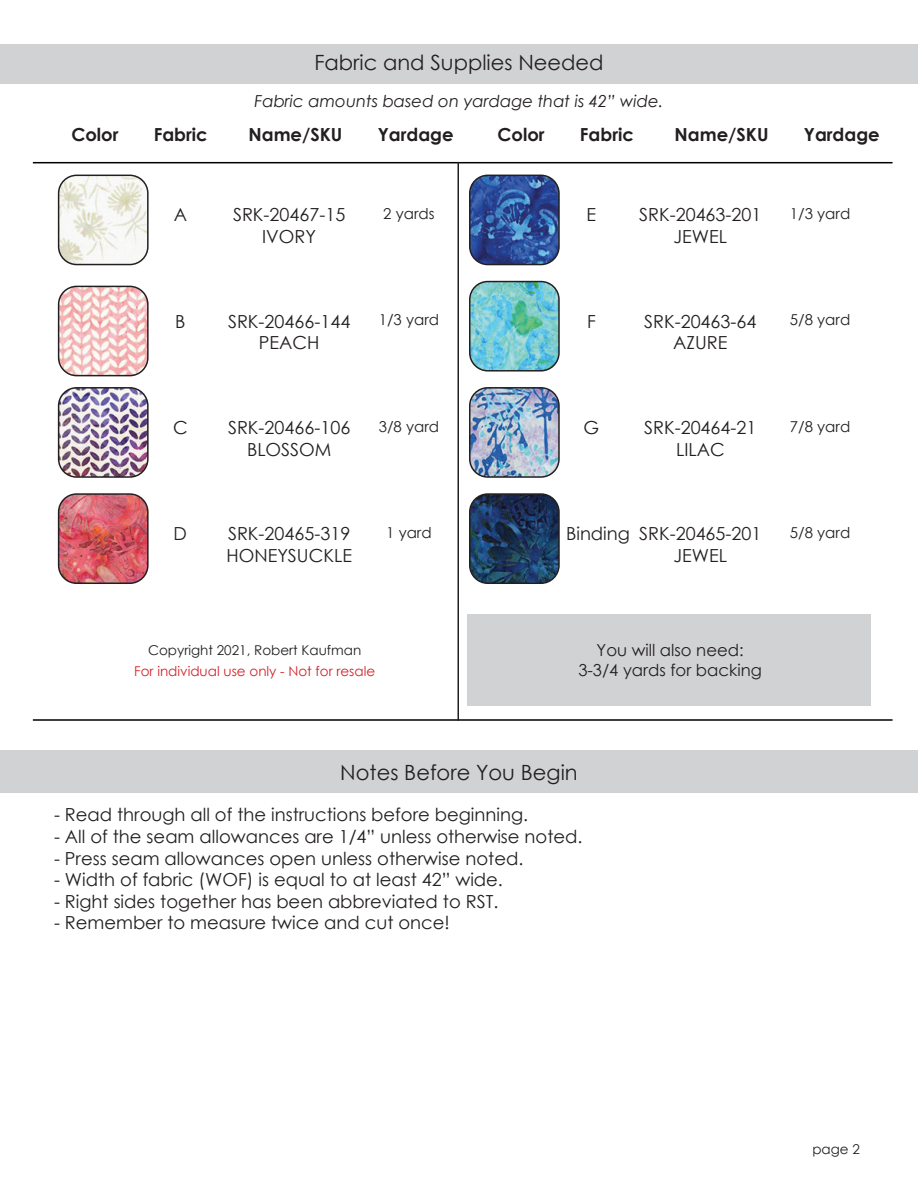
<style>
.page{position:relative;width:918px;height:1188px;background:#fff}
.page>*{position:absolute;margin:0;border:0;box-sizing:border-box;transform-origin:0 0}
.t1{font:21px "Century Gothic";color:#231f20}
.t2{font:18px/21.6px "Century Gothic";color:#231f20;text-align:center}
.t3{font:700 18px "Century Gothic";color:#231f20}
.t4{font:italic 16.5px "Century Gothic";color:#231f20}
.t5{font:16.5px/19.8px "Century Gothic";color:#231f20;text-align:center}
.t6{font:15px "Century Gothic";color:#231f20}
.t7{font:13.5px "Century Gothic";color:#d1232a}
.t8{font:13.5px "Century Gothic";color:#231f20}
</style>
<div class="page">
<img style="left:470px;top:175px;width:87px;height:90px">
<div style="left:469px;top:175px;width:91px;height:90px;border:2px solid #231f20;border-radius:18px"></div>
<img style="left:470px;top:282px;width:87px;height:87px">
<div style="left:469px;top:281px;width:91px;height:91px;border:2px solid #231f20;border-radius:18px"></div>
<img style="left:470px;top:388px;width:87px;height:87px">
<div style="left:469px;top:387px;width:91px;height:91px;border:2px solid #231f20;border-radius:18px"></div>
<img style="left:470px;top:496px;width:87px;height:87px">
<div style="left:469px;top:493px;width:91px;height:91px;border:2px solid #231f20;border-radius:18px"></div>
<div style="left:0;top:44px;width:918px;height:40px;background:#d1d2d4"></div>
<hr style="left:33px;top:162px;width:860px;height:1px;background:#000">
<hr style="left:33px;top:719px;width:860px;height:2px;background:#000">
<hr style="left:458px;top:162px;width:1px;height:559px;background:#231f20">
<img style="left:59px;top:175px;width:87px;height:90px">
<div style="left:58px;top:175px;width:91px;height:90px;border:2px solid #231f20;border-radius:18px"></div>
<img style="left:59px;top:286px;width:87px;height:90px">
<div style="left:58px;top:286px;width:91px;height:90px;border:2px solid #231f20;border-radius:18px"></div>
<img style="left:59px;top:388px;width:87px;height:87px">
<div style="left:58px;top:387px;width:91px;height:91px;border:2px solid #231f20;border-radius:18px"></div>
<img style="left:59px;top:496px;width:87px;height:87px">
<div style="left:58px;top:493px;width:91px;height:91px;border:2px solid #231f20;border-radius:18px"></div>
<div style="left:467px;top:615px;width:404px;height:91px;background:#d1d2d4"></div>
<div style="left:0;top:751px;width:918px;height:42px;background:#d1d2d4"></div>
<p class="t1" style="left:314px;top:47px;width:291px">Fabric and Supplies Needed</p>
<p class="t4" style="left:254px;top:90px;width:411px">Fabric amounts based on yardage that is 42” wide.</p>
<p class="t3" style="left:71px;top:121px;width:49px">Color</p>
<p class="t3" style="left:154px;top:121px;width:56px">Fabric</p>
<p class="t3" style="left:248px;top:121px;width:95px">Name/SKU</p>
<p class="t3" style="left:378px;top:121px;width:77px">Yardage</p>
<p class="t3" style="left:497px;top:121px;width:49px">Color</p>
<p class="t3" style="left:580px;top:121px;width:55px">Fabric</p>
<p class="t3" style="left:675px;top:121px;width:95px">Name/SKU</p>
<p class="t3" style="left:804px;top:121px;width:77px">Yardage</p>
<p class="t2" style="left:174px;top:204px;width:15px">A</p>
<p class="t2" style="left:233px;top:204px;width:114px">SRK-20467-15<br>IVORY</p>
<p class="t6" style="left:383px;top:203px;width:53px">2 yards</p>
<p class="t2" style="left:587px;top:204px;width:11px">E</p>
<p class="t2" style="left:639px;top:204px;width:124px">SRK-20463-201<br>JEWEL</p>
<p class="t6" style="left:790px;top:203px;width:62px">1/3 yard</p>
<p class="t2" style="left:175px;top:310px;width:12px">B</p>
<p class="t2" style="left:228px;top:310px;width:124px">SRK-20466-144<br>PEACH</p>
<p class="t6" style="left:379px;top:310px;width:62px">1/3 yard</p>
<p class="t2" style="left:587px;top:310px;width:10px">F</p>
<p class="t2" style="left:644px;top:310px;width:114px">SRK-20463-64<br>AZURE</p>
<p class="t6" style="left:790px;top:310px;width:62px">5/8 yard</p>
<p class="t2" style="left:173px;top:416px;width:16px">C</p>
<p class="t2" style="left:228px;top:416px;width:124px">SRK-20466-106<br>BLOSSOM</p>
<p class="t6" style="left:379px;top:416px;width:62px">3/8 yard</p>
<p class="t2" style="left:584px;top:416px;width:17px">G</p>
<p class="t2" style="left:644px;top:416px;width:114px">SRK-20464-21<br>LILAC</p>
<p class="t6" style="left:790px;top:416px;width:62px">7/8 yard</p>
<p class="t2" style="left:174px;top:523px;width:15px">D</p>
<p class="t2" style="left:226px;top:523px;width:127px;text-align:left">SRK-20465-319<br>HONEYSUCKLE</p>
<p class="t6" style="left:386px;top:522px;width:47px">1 yard</p>
<p class="t2" style="left:566px;top:523px;width:65px">Binding</p>
<p class="t2" style="left:639px;top:523px;width:124px">SRK-20465-201<br>JEWEL</p>
<p class="t6" style="left:790px;top:522px;width:62px">5/8 yard</p>
<p class="t8" style="left:148px;top:640px;width:215px">Copyright 2021, Robert Kaufman</p>
<p class="t7" style="left:134px;top:661px;width:243px">For individual use only - Not for resale</p>
<p class="t5" style="left:578px;top:640px;width:185px">You will also need:<br>3-3/4 yards for backing</p>
<p class="t1" style="left:340px;top:757px;width:239px">Notes Before You Begin</p>
<p class="t2" style="left:54px;top:804px;width:476px">- Read through all of the instructions before beginning.</p>
<p class="t2" style="left:54px;top:825px;width:530px">- All of the seam allowances are 1/4” unless otherwise noted.</p>
<p class="t2" style="left:54px;top:847px;width:471px">- Press seam allowances open unless otherwise noted.</p>
<p class="t2" style="left:54px;top:869px;width:450px">- Width of fabric (WOF) is equal to at least 42” wide.</p>
<p class="t2" style="left:54px;top:890px;width:446px">- Right sides together has been abbreviated to RST.</p>
<p class="t2" style="left:54px;top:912px;width:397px">- Remember to measure twice and cut once!</p>
<p class="t8" style="left:812px;top:1140px;width:49px">page 2</p>
</div>
